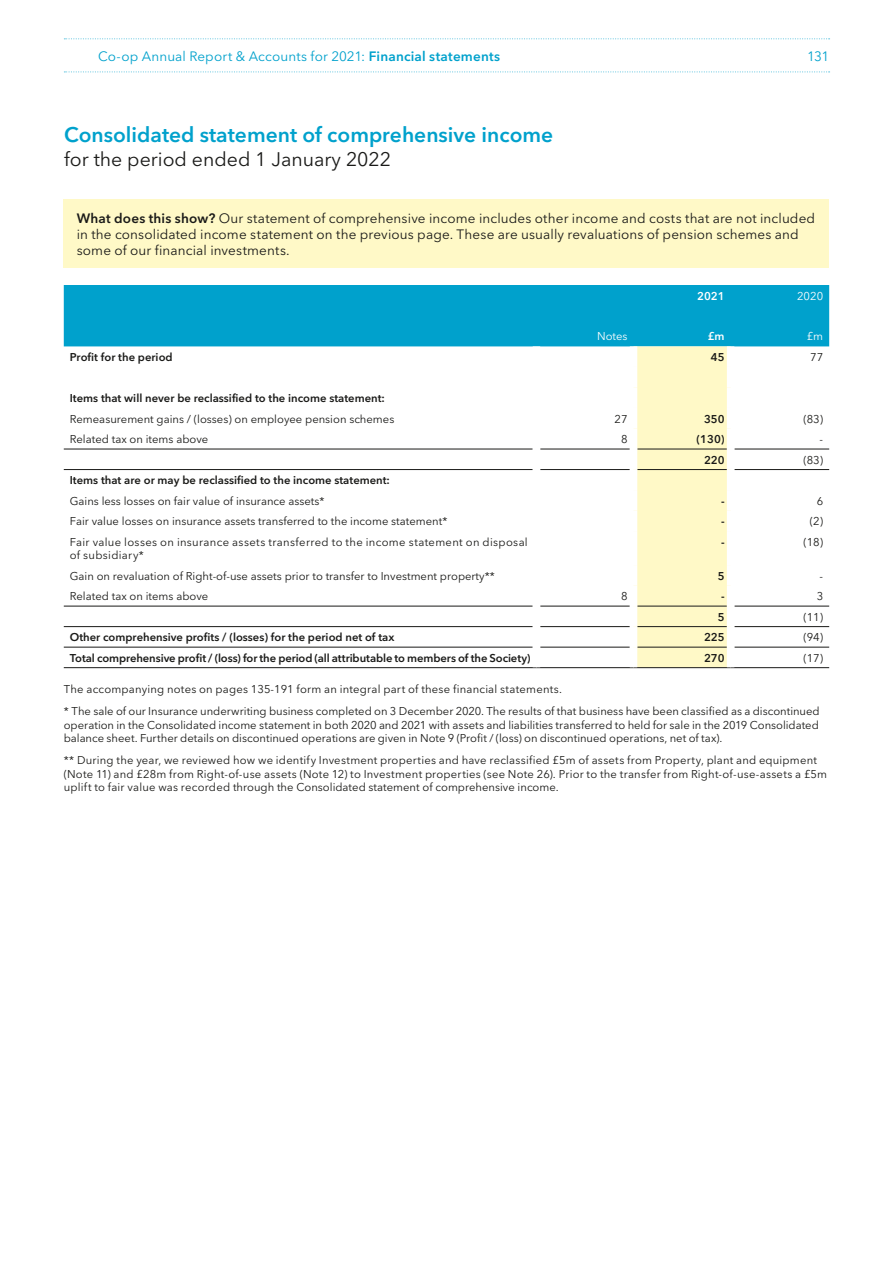
<style>
.page{position:relative;width:893px;height:1263px;background:#fff}
.page>*{position:absolute;margin:0;border:0;box-sizing:border-box;transform-origin:0 0}
.t1{font:600 21px "Avenir Next LT Pro";color:#00a1cc}
.t2{font:19.5px "Avenir Next LT Pro";color:#1a1a18}
.t3{font:13.5px/16.2px "Avenir Next LT Pro";letter-spacing:.01em;color:#1a1a18}
.t4{font:13.5px "Avenir Next LT Pro";letter-spacing:.01em;color:#00a1cc}
.t5{font:11.25px/13.5px "Avenir Next LT Pro";color:#1a1a18}
.t6{font:600 11.25px "Avenir Next LT Pro";color:#1a1a18}
.t7{font:11.25px/13.5px "Avenir Next LT Pro";letter-spacing:.03em;color:#1a1a18}
.t8{font:11.25px "Avenir Next LT Pro";color:#fff}
.t9{font:600 11.25px "Avenir Next LT Pro";color:#fff}
.s1{font-weight:600}
</style>
<div class="page">
<div style="left:64px;top:285px;width:765px;height:61px;background:#00a1cc"></div>
<div style="left:637px;top:346px;width:90px;height:321px;background:#fff9c7"></div>
<hr style="left:64px;top:449px;width:469px;height:1px;background:#1a1a18">
<hr style="left:540px;top:449px;width:90px;height:1px;background:#1a1a18">
<hr style="left:637px;top:449px;width:90px;height:1px;background:#1a1a18">
<hr style="left:734px;top:449px;width:95px;height:1px;background:#1a1a18">
<hr style="left:64px;top:606px;width:469px;height:1px;background:#1a1a18">
<hr style="left:540px;top:606px;width:90px;height:1px;background:#1a1a18">
<hr style="left:637px;top:606px;width:90px;height:1px;background:#1a1a18">
<hr style="left:734px;top:606px;width:95px;height:1px;background:#1a1a18">
<hr style="left:64px;top:626px;width:469px;height:1px;background:#1a1a18">
<hr style="left:540px;top:626px;width:90px;height:1px;background:#1a1a18">
<hr style="left:637px;top:626px;width:90px;height:1px;background:#1a1a18">
<hr style="left:734px;top:626px;width:95px;height:1px;background:#1a1a18">
<hr style="left:64px;top:647px;width:469px;height:1px;background:#1a1a18">
<hr style="left:540px;top:647px;width:90px;height:1px;background:#1a1a18">
<hr style="left:637px;top:647px;width:90px;height:1px;background:#1a1a18">
<hr style="left:734px;top:647px;width:95px;height:1px;background:#1a1a18">
<hr style="left:64px;top:667px;width:472px;height:1px;background:#1a1a18">
<hr style="left:536px;top:667px;width:97px;height:1px;background:#1a1a18">
<hr style="left:633px;top:667px;width:98px;height:1px;background:#1a1a18">
<hr style="left:731px;top:667px;width:98px;height:1px;background:#1a1a18">
<hr style="left:64px;top:469px;width:469px;height:1px;background:#1a1a18">
<hr style="left:540px;top:469px;width:90px;height:1px;background:#1a1a18">
<hr style="left:637px;top:469px;width:90px;height:1px;background:#1a1a18">
<hr style="left:734px;top:469px;width:95px;height:1px;background:#1a1a18">
<div style="left:64px;top:200px;width:765px;height:68px;background:#fff9c7"></div>
<svg style="left:64px;top:38px;width:766px;height:1px"></svg>
<svg style="left:64px;top:71px;width:766px;height:1px"></svg>
<p class="t4" style="left:98px;top:48px;width:404px">Co-op Annual Report &amp; Accounts for 2021: <span class="s1">Financial statements</span></p>
<p class="t4" style="left:807px;top:48px;width:24px">131</p>
<h1 class="t1" style="left:64px;top:122px;width:491px">Consolidated statement of comprehensive income</h1>
<h2 class="t2" style="left:64px;top:147px;width:329px">for the period ended 1 January 2022</h2>
<p class="t3" style="left:77px;top:210px;width:740px"><span class="s1">What does this show?</span> Our statement of comprehensive income includes other income and costs that are not included in the consolidated income statement on the previous page. These are usually revaluations of pension schemes and some of our financial investments.</p>
<p class="t9" style="left:697px;top:289px;width:29px">2021</p>
<p class="t8" style="left:797px;top:289px;width:28px">2020</p>
<p class="t8" style="left:597px;top:329px;width:32px">Notes</p>
<p class="t9" style="left:708px;top:329px;width:18px">£m</p>
<p class="t8" style="left:807px;top:329px;width:18px">£m</p>
<p class="t6" style="left:70px;top:350px;width:104px">Profit for the period</p>
<p class="t6" style="left:711px;top:350px;width:15px">45</p>
<p class="t5" style="left:810px;top:350px;width:15px">77</p>
<p class="t6" style="left:70px;top:391px;width:317px">Items that will never be reclassified to the income statement:</p>
<p class="t5" style="left:70px;top:412px;width:326px">Remeasurement gains / (losses) on employee pension schemes</p>
<p class="t5" style="left:614px;top:412px;width:15px">27</p>
<p class="t6" style="left:704px;top:412px;width:22px">350</p>
<p class="t5" style="left:803px;top:412px;width:21px">(83)</p>
<p class="t5" style="left:70px;top:432px;width:140px">Related tax on items above</p>
<p class="t5" style="left:621px;top:432px;width:8px">8</p>
<p class="t6" style="left:697px;top:432px;width:30px">(130)</p>
<p class="t5" style="left:820px;top:432px;width:5px">-</p>
<p class="t6" style="left:704px;top:453px;width:22px">220</p>
<p class="t5" style="left:803px;top:453px;width:21px">(83)</p>
<p class="t6" style="left:70px;top:473px;width:322px">Items that are or may be reclassified to the income statement:</p>
<p class="t5" style="left:70px;top:494px;width:256px">Gains less losses on fair value of insurance assets*</p>
<p class="t6" style="left:721px;top:494px;width:5px">-</p>
<p class="t5" style="left:817px;top:494px;width:8px">6</p>
<p class="t5" style="left:70px;top:514px;width:379px">Fair value losses on insurance assets transferred to the income statement*</p>
<p class="t6" style="left:721px;top:514px;width:5px">-</p>
<p class="t5" style="left:810px;top:514px;width:15px">(2)</p>
<p class="t7" style="left:70px;top:535px;width:459px">Fair value losses on insurance assets transferred to the income statement on disposal of subsidiary*</p>
<p class="t6" style="left:721px;top:535px;width:5px">-</p>
<p class="t5" style="left:803px;top:535px;width:21px">(18)</p>
<p class="t5" style="left:70px;top:569px;width:426px">Gain on revaluation of Right-of-use assets prior to transfer to Investment property**</p>
<p class="t6" style="left:718px;top:569px;width:8px">5</p>
<p class="t5" style="left:820px;top:569px;width:5px">-</p>
<p class="t5" style="left:70px;top:589px;width:140px">Related tax on items above</p>
<p class="t5" style="left:621px;top:589px;width:8px">8</p>
<p class="t6" style="left:721px;top:589px;width:5px">-</p>
<p class="t5" style="left:817px;top:589px;width:8px">3</p>
<p class="t6" style="left:718px;top:610px;width:8px">5</p>
<p class="t5" style="left:803px;top:610px;width:21px">(11)</p>
<p class="t6" style="left:70px;top:630px;width:326px">Other comprehensive profits / (losses) for the period net of tax</p>
<p class="t6" style="left:704px;top:630px;width:22px">225</p>
<p class="t5" style="left:803px;top:630px;width:21px">(94)</p>
<p class="t6" style="left:70px;top:651px;width:462px">Total comprehensive profit / (loss) for the period (all attributable to members of the Society)</p>
<p class="t6" style="left:704px;top:651px;width:22px">270</p>
<p class="t5" style="left:803px;top:651px;width:21px">(17)</p>
<p class="t5" style="left:64px;top:678px;width:757px;line-height:22px">The accompanying notes on pages 135-191 form an integral part of these financial statements.<br>* The sale of our Insurance underwriting business completed on 3 December 2020. The results of that business have been classified as a discontinued</p>
<p class="t5" style="left:64px;top:718px;width:757px">operation in the Consolidated income statement in both 2020 and 2021 with assets and liabilities transferred to held for sale in the 2019 Consolidated balance sheet. Further details on discontinued operations are given in Note 9 (Profit / (loss) on discontinued operations, net of tax).</p>
<p class="t5" style="left:64px;top:754px;width:765px">** During the year, we reviewed how we identify Investment properties and have reclassified £5m of assets from Property, plant and equipment (Note 11) and £28m from Right-of-use assets (Note 12) to Investment properties (see Note 26). Prior to the transfer from Right-of-use-assets a £5m uplift to fair value was recorded through the Consolidated statement of comprehensive income.</p>
</div>
